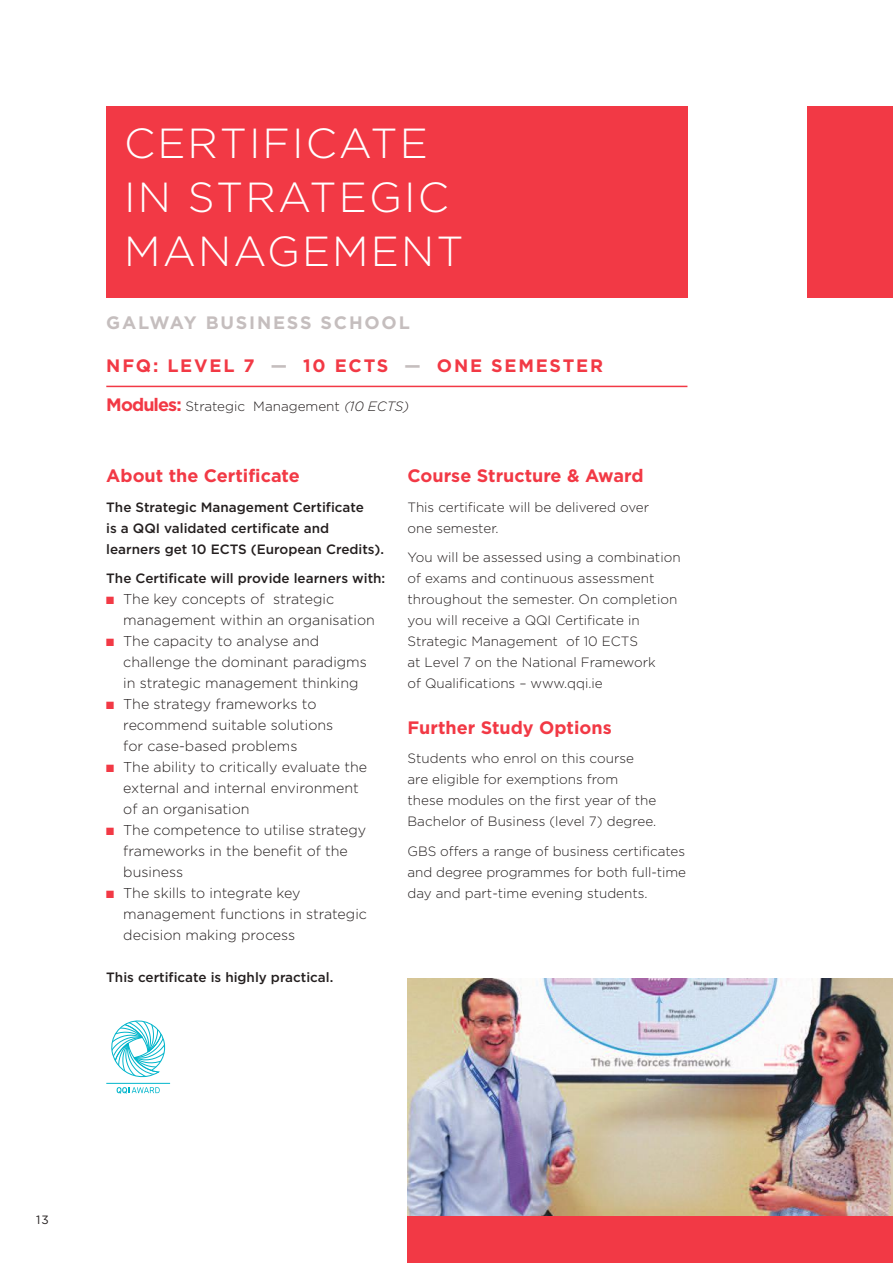
<style>
.page{position:relative;width:893px;height:1263px;background:#fff}
.page>*{position:absolute;margin:0;border:0;box-sizing:border-box;transform-origin:0 0}
.t1{font:300 42px/54px "Gotham";letter-spacing:.05em;color:#fff}
.t2{font:700 18px "Gotham";color:#f23945}
.t3{font:700 18px "Gotham";letter-spacing:.1em;color:#f23945}
.t4{font:700 18px "Gotham";letter-spacing:.1em;color:#c5bebe}
.t5{font:300 14.25px/21px "Gotham";color:#241f1f}
.t6{font:300 13.5px/21px "Gotham";color:#241f1f}
.t7{font:500 13.5px/21px "Gotham";color:#241f1f}
.t8{font:12px "Gotham";color:#241f1f}
.s1{color:#c5bebe}
.s2{font-weight:700;font-size:18px;color:#f23945}
.s3{font-style:italic}
.s4{color:#f23945}
</style>
<div class="page">
<img style="left:407px;top:978px;width:486px;height:238px">
<div style="left:106px;top:106px;width:581px;height:192px;background:#f23945"></div>
<hr style="left:106px;top:386px;width:581px;height:1px;background:#f23945">
<svg style="left:111px;top:1020px;width:55px;height:58px"></svg>
<svg style="left:117px;top:1087px;width:43px;height:7px"></svg>
<hr style="left:106px;top:1083px;width:64px;height:1px;background:#00b5cb">
<div style="left:407px;top:1216px;width:486px;height:47px;background:#f23945"></div>
<div style="left:808px;top:106px;width:85px;height:192px;background:#f23945"></div>
<h1 class="t1" style="left:124px;top:116px;width:341px">CERTIFICATE<br>IN STRATEGIC<br>MANAGEMENT</h1>
<h2 class="t4" style="left:106px;top:312px;width:305px">GALWAY BUSINESS SCHOOL</h2>
<h2 class="t3" style="left:106px;top:355px;width:498px">NFQ: LEVEL 7 <span class="s1">—</span> 10 ECTS <span class="s1">—</span> ONE SEMESTER</h2>
<p class="t6" style="left:106px;top:396px;width:305px"><span class="s2">Modules:</span> Strategic Management <span class="s3">(10 ECTS)</span></p>
<h2 class="t2" style="left:106px;top:466px;width:195px">About the Certificate</h2>
<p class="t7" style="left:106px;top:497px;width:279px">The Strategic Management Certificate<br>is a QQI validated certificate and learners get 10 ECTS (European Credits).</p>
<p class="t7" style="left:106px;top:568px;width:281px">The Certificate will provide learners with:</p>
<p class="t5" style="left:123px;top:589px;width:253px;text-indent:-17px"><span class="s4">■</span> The key concepts of strategic management within an organisation</p>
<p class="t5" style="left:123px;top:631px;width:245px;text-indent:-17px"><span class="s4">■</span> The capacity to analyse and challenge the dominant paradigms in strategic management thinking</p>
<p class="t5" style="left:123px;top:694px;width:212px;text-indent:-17px"><span class="s4">■</span> The strategy frameworks to recommend suitable solutions for case-based problems</p>
<p class="t5" style="left:123px;top:757px;width:245px;text-indent:-17px"><span class="s4">■</span> The ability to critically evaluate the external and internal environment of an organisation</p>
<p class="t5" style="left:123px;top:820px;width:245px;text-indent:-17px"><span class="s4">■</span> The competence to utilise strategy frameworks in the benefit of the business</p>
<p class="t5" style="left:123px;top:883px;width:245px;text-indent:-17px"><span class="s4">■</span> The skills to integrate key management functions in strategic decision making process</p>
<p class="t7" style="left:106px;top:967px;width:229px">This certificate is highly practical.</p>
<h2 class="t2" style="left:407px;top:466px;width:238px">Course Structure &amp; Award</h2>
<p class="t6" style="left:407px;top:497px;width:243px">This certificate will be delivered over one semester.</p>
<p class="t6" style="left:407px;top:547px;width:275px">You will be assessed using a combination of exams and continuous assessment throughout the semester. On completion you will receive a QQI Certificate in Strategic Management of 10 ECTS<br>at Level 7 on the National Framework<br>of Qualifications – www.qqi.ie</p>
<h2 class="t2" style="left:407px;top:717px;width:206px">Further Study Options</h2>
<p class="t6" style="left:407px;top:748px;width:250px">Students who enrol on this course are eligible for exemptions from these modules on the first year of the Bachelor of Business (level 7) degree.</p>
<p class="t6" style="left:407px;top:840px;width:280px;text-align:justify">GBS offers a range of business certificates and degree programmes for both full-time day and part-time evening students.</p>
<p class="t8" style="left:36px;top:1213px;width:14px">13</p>
</div>
